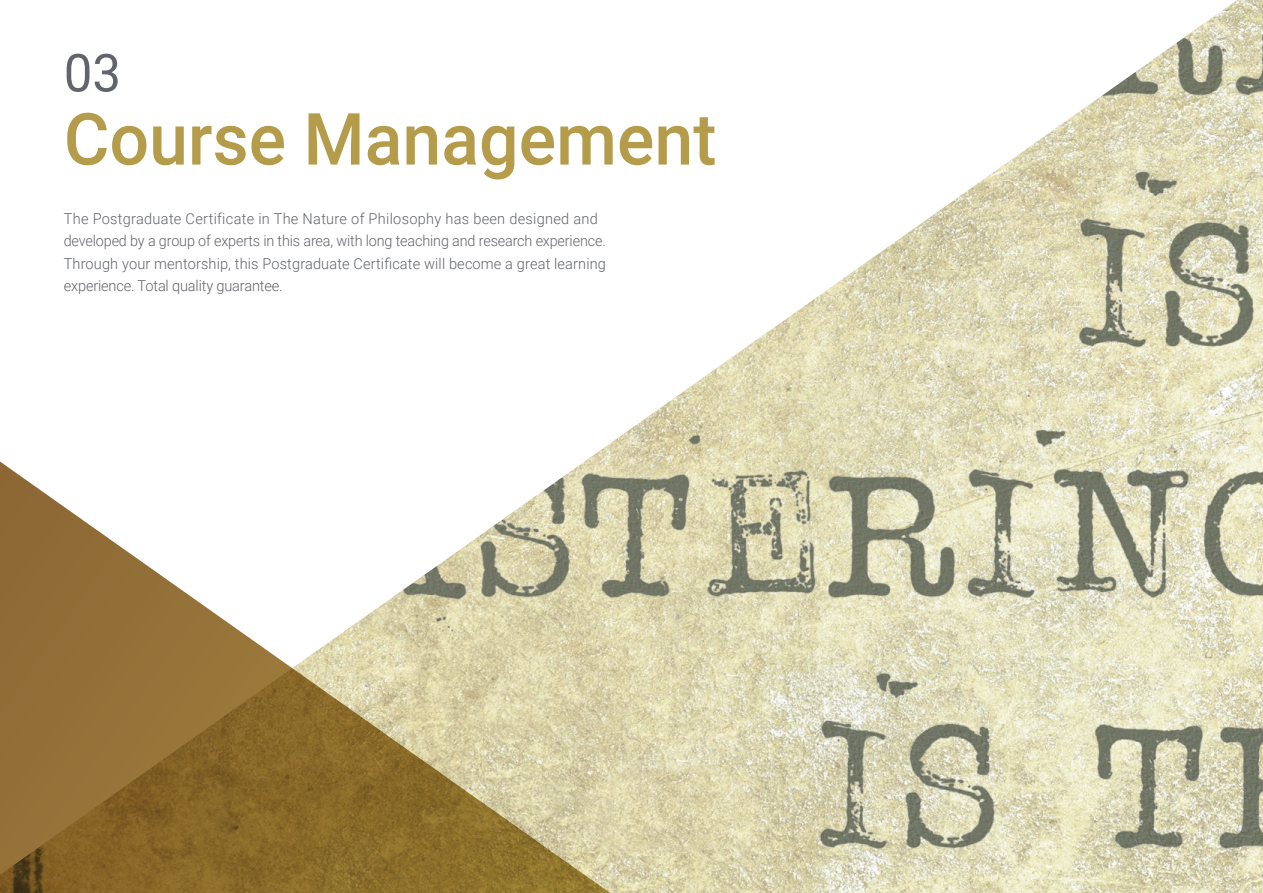
<style>
.page{position:relative;width:1263px;height:893px;background:#fff}
.page>*{position:absolute;margin:0;border:0;box-sizing:border-box;transform-origin:0 0}
.t1{font:500 72px "Roboto";color:#b49c4b}
.t2{font:52.5px "Roboto";color:#61646a}
.t3{font:300 15px/22.5px "Roboto";letter-spacing:.01em;color:#61646a}
</style>
<div class="page">
<img style="left:607px;top:0;width:656px;height:893px">
<svg style="left:0;top:446px;width:640px;height:447px"></svg>
<h2 class="t2" style="left:64px;top:36px;width:59px">03</h2>
<h1 class="t1" style="left:64px;top:89px;width:654px">Course Management</h1>
<p class="t3" style="left:64px;top:207px;width:544px">The Postgraduate Certificate in The Nature of Philosophy has been designed and developed by a group of experts in this area, with long teaching and research experience.<br>Through your mentorship, this Postgraduate Certificate will become a great learning experience. Total quality guarantee.</p>
</div>
